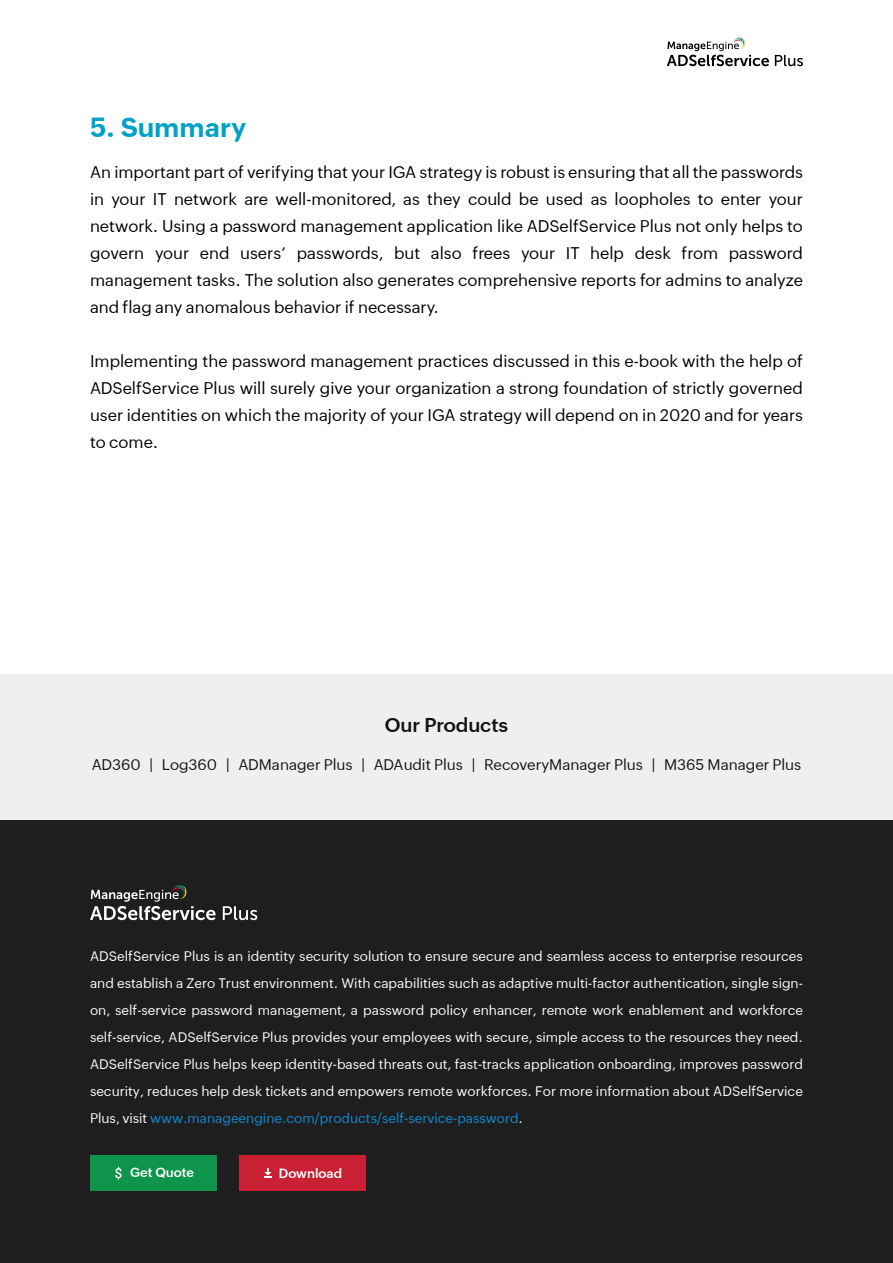
<style>
.page{position:relative;width:893px;height:1263px;background:#fff}
.page>*{position:absolute;margin:0;border:0;box-sizing:border-box;transform-origin:0 0}
.t1{font:700 27px "Zoho Puvi";color:#00a1c6}
.t2{font:600 19.5px "Zoho Puvi";color:#121212}
.t3{font:16.5px/27px "Zoho Puvi";color:#000;text-align:justify}
.t4{font:15px "Zoho Puvi";color:#121212}
.t5{font:13.5px/27px "Zoho Puvi";color:#fff;text-align:justify}
.t6{font:600 13.05px "Zoho Puvi";color:#fff}
.s1{color:#138cd6}
</style>
<div class="page">
<div style="left:0;top:818px;width:893px;height:445px;background:#1e1e1e"></div>
<svg style="left:223px;top:906px;width:34px;height:14px"></svg>
<svg style="left:90px;top:884px;width:126px;height:36px"></svg>
<div style="left:90px;top:1155px;width:127px;height:36px;background:#0e944b"></div>
<svg style="left:115px;top:1167px;width:7px;height:12px"></svg>
<div style="left:239px;top:1155px;width:127px;height:36px;background:#c92033"></div>
<svg style="left:264px;top:1168px;width:8px;height:10px"></svg>
<svg style="left:775px;top:55px;width:28px;height:11px"></svg>
<svg style="left:667px;top:37px;width:102px;height:29px"></svg>
<div style="left:0;top:674px;width:893px;height:146px;background:#efefef"></div>
<h1 class="t1" style="left:90px;top:107px;width:158px">5. Summary</h1>
<p class="t3" style="left:90px;top:157px;width:714px">An important part of verifying that your IGA strategy is robust is ensuring that all the passwords in your IT network are well-monitored, as they could be used as loopholes to enter your network. Using a password management application like ADSelfService Plus not only helps to govern your end users’ passwords, but also frees your IT help desk from password management tasks. The solution also generates comprehensive reports for admins to analyze and flag any anomalous behavior if necessary.</p>
<p class="t3" style="left:90px;top:346px;width:714px">Implementing the password management practices discussed in this e-book with the help of ADSelfService Plus will surely give your organization a strong foundation of strictly governed user identities on which the majority of your IGA strategy will depend on in 2020 and for years to come.</p>
<p class="t2" style="left:385px;top:710px;width:125px">Our Products</p>
<p class="t4" style="left:92px;top:754px;width:711px">AD360 | Log360 | ADManager Plus | ADAudit Plus | RecoveryManager Plus | M365 Manager Plus</p>
<p class="t5" style="left:90px;top:941px;width:714px">ADSelfService Plus is an identity security solution to ensure secure and seamless access to enterprise resources and establish a Zero Trust environment. With capabilities such as adaptive multi-factor authentication, single sign&shy;on, self-service password management, a password policy enhancer, remote work enablement and workforce self-service, ADSelfService Plus provides your employees with secure, simple access to the resources they need.<br>ADSelfService Plus helps keep identity-based threats out, fast-tracks application onboarding, improves password security, reduces help desk tickets and empowers remote workforces. For more information about ADSelfService Plus, visit <span class="s1">www.manageengine.com/products/self-service-password</span>.</p>
<p class="t6" style="left:130px;top:1162px;width:65px">Get Quote</p>
<p class="t6" style="left:279px;top:1163px;width:65px">Download</p>
</div>
